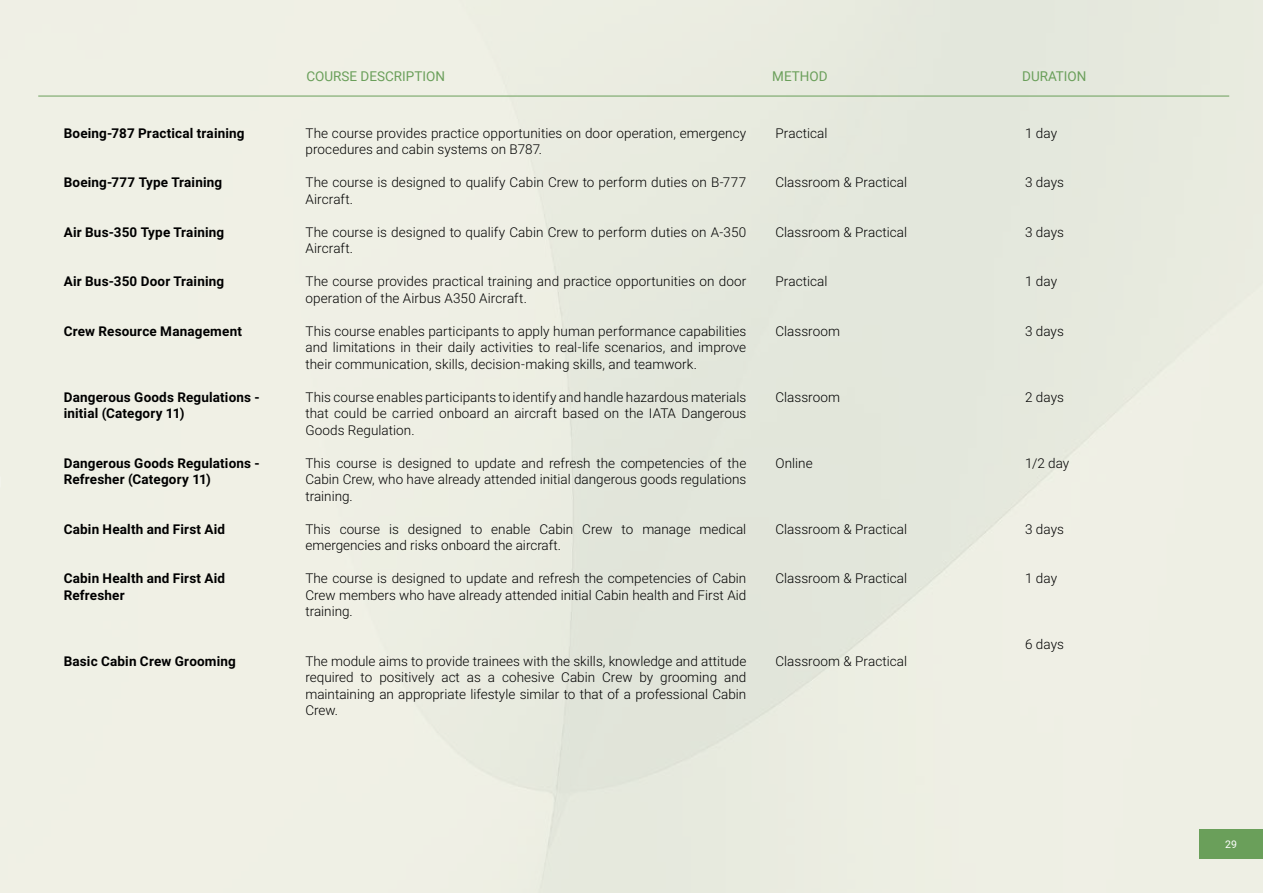
<style>
.page{position:relative;width:1263px;height:893px;background:#fff}
.page>*{position:absolute;margin:0;border:0;box-sizing:border-box;transform-origin:0 0}
.t1{font:300 13.5px/16.5px "Roboto";letter-spacing:.005em;color:#000}
.t2{font:700 13.5px/16.5px "Roboto";letter-spacing:.015em;color:#000}
.t3{font:13.5px "Roboto";color:#6a9f5a}
.t4{font:10.5px "Roboto";color:#fff}
</style>
<div class="page">
<hr style="left:38px;top:96px;width:1191px;height:1px;background:#6a9f5a">
<div style="left:1199px;top:829px;width:64px;height:30px;background:#6a9f5a"></div>
<p class="t2" style="left:64px;top:124px;width:182px">Boeing-787 Practical training</p>
<p class="t2" style="left:64px;top:174px;width:160px">Boeing-777 Type Training</p>
<p class="t2" style="left:64px;top:223px;width:162px">Air Bus-350 Type Training</p>
<p class="t2" style="left:64px;top:273px;width:162px">Air Bus-350 Door Training</p>
<p class="t2" style="left:64px;top:322px;width:180px">Crew Resource Management</p>
<p class="t2" style="left:64px;top:388px;width:197px">Dangerous Goods Regulations - initial (Category 11)</p>
<p class="t2" style="left:64px;top:454px;width:197px">Dangerous Goods Regulations -<br>Refresher (Category 11)</p>
<p class="t2" style="left:64px;top:520px;width:163px">Cabin Health and First Aid</p>
<p class="t2" style="left:64px;top:570px;width:163px">Cabin Health and First Aid<br>Refresher</p>
<p class="t2" style="left:64px;top:652px;width:174px">Basic Cabin Crew Grooming</p>
<p class="t3" style="left:306px;top:67px;width:140px">COURSE DESCRIPTION</p>
<p class="t3" style="left:772px;top:67px;width:57px">METHOD</p>
<p class="t3" style="left:1022px;top:67px;width:66px">DURATION</p>
<p class="t1" style="left:305px;top:124px;width:442px">The course provides practice opportunities on door operation, emergency procedures and cabin systems on B787.</p>
<p class="t1" style="left:305px;top:174px;width:442px">The course is designed to qualify Cabin Crew to perform duties on B-777<br>Aircraft.</p>
<p class="t1" style="left:305px;top:223px;width:442px">The course is designed to qualify Cabin Crew to perform duties on A-350<br>Aircraft.</p>
<p class="t1" style="left:305px;top:273px;width:442px">The course provides practical training and practice opportunities on door operation of the Airbus A350 Aircraft.</p>
<p class="t1" style="left:305px;top:322px;width:442px;text-align:justify">This course enables participants to apply human performance capabilities and limitations in their daily activities to real-life scenarios, and improve their communication, skills, decision-making skills, and teamwork.</p>
<p class="t1" style="left:305px;top:388px;width:442px;text-align:justify">This course enables participants to identify and handle hazardous materials that could be carried onboard an aircraft based on the IATA Dangerous Goods Regulation.</p>
<p class="t1" style="left:305px;top:454px;width:442px;text-align:justify">This course is designed to update and refresh the competencies of the Cabin Crew, who have already attended initial dangerous goods regulations training.</p>
<p class="t1" style="left:305px;top:520px;width:442px">This course is designed to enable Cabin Crew to manage medical emergencies and risks onboard the aircraft.</p>
<p class="t1" style="left:305px;top:570px;width:442px;text-align:justify">The course is designed to update and refresh the competencies of Cabin Crew members who have already attended initial Cabin health and First Aid training.</p>
<p class="t1" style="left:305px;top:652px;width:442px;text-align:justify">The module aims to provide trainees with the skills, knowledge and attitude required to positively act as a cohesive Cabin Crew by grooming and maintaining an appropriate lifestyle similar to that of a professional Cabin Crew.</p>
<p class="t1" style="left:775px;top:124px;width:54px">Practical</p>
<p class="t1" style="left:775px;top:174px;width:133px">Classroom &amp; Practical</p>
<p class="t1" style="left:775px;top:223px;width:133px">Classroom &amp; Practical</p>
<p class="t1" style="left:775px;top:273px;width:54px">Practical</p>
<p class="t1" style="left:775px;top:322px;width:66px">Classroom</p>
<p class="t1" style="left:775px;top:388px;width:66px">Classroom</p>
<p class="t1" style="left:775px;top:454px;width:39px">Online</p>
<p class="t1" style="left:775px;top:520px;width:133px">Classroom &amp; Practical</p>
<p class="t1" style="left:775px;top:570px;width:133px">Classroom &amp; Practical</p>
<p class="t1" style="left:775px;top:652px;width:133px">Classroom &amp; Practical</p>
<p class="t1" style="left:1025px;top:124px;width:33px">1 day</p>
<p class="t1" style="left:1025px;top:174px;width:40px">3 days</p>
<p class="t1" style="left:1025px;top:223px;width:40px">3 days</p>
<p class="t1" style="left:1025px;top:273px;width:33px">1 day</p>
<p class="t1" style="left:1025px;top:322px;width:40px">3 days</p>
<p class="t1" style="left:1025px;top:388px;width:40px">2 days</p>
<p class="t1" style="left:1025px;top:454px;width:46px">1/2 day</p>
<p class="t1" style="left:1025px;top:520px;width:40px">3 days</p>
<p class="t1" style="left:1025px;top:570px;width:33px">1 day</p>
<p class="t1" style="left:1025px;top:636px;width:40px">6 days</p>
<p class="t4" style="left:1225px;top:837px;width:13px">29</p>
</div>
